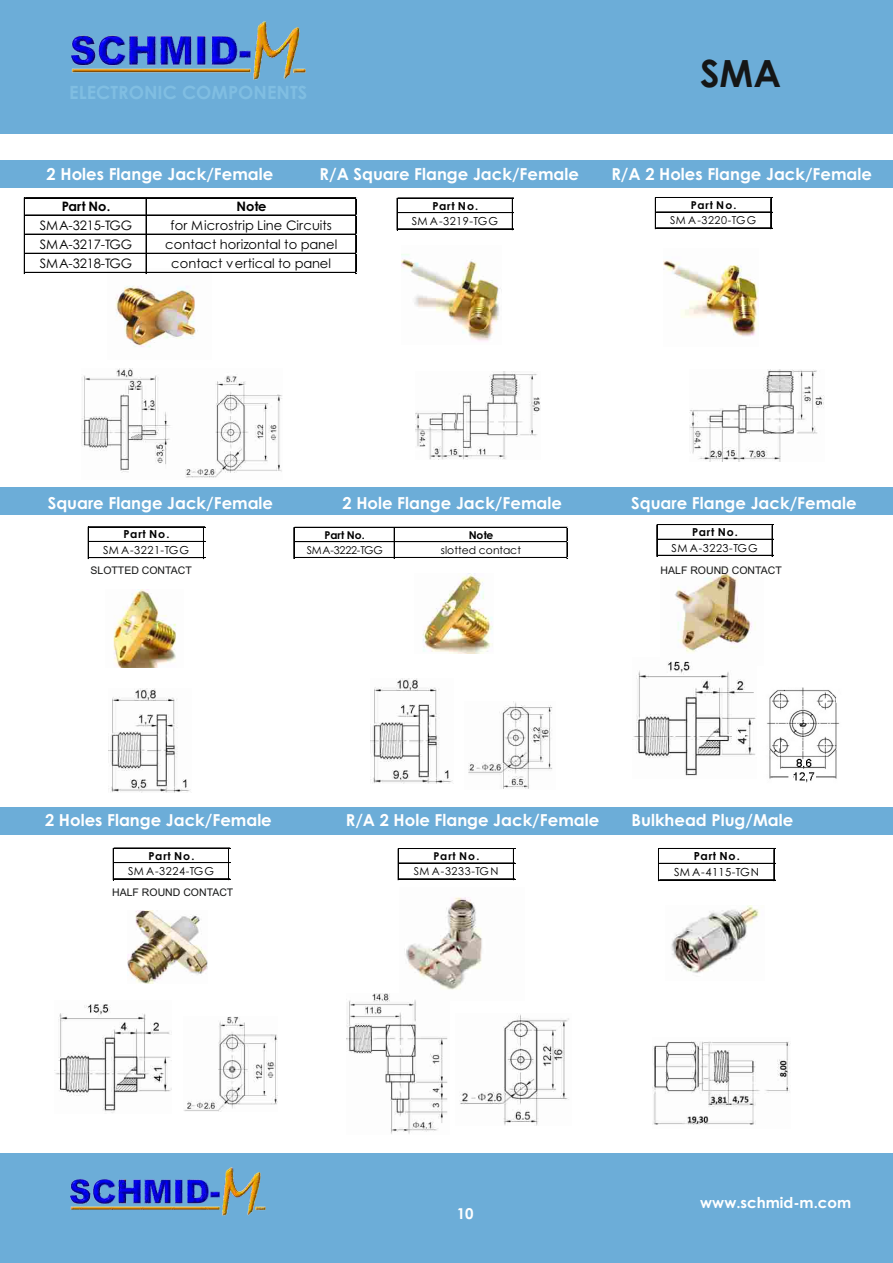
<style>
.page{position:relative;width:893px;height:1263px;background:#fff}
.page>*{position:absolute;margin:0;border:0;box-sizing:border-box;transform-origin:0 0}
.t1{font:700 37.5px "Century Gothic";color:#151616}
.t2{font:700 16.5px "Century Gothic";color:#fff}
.t3{font:700 15px "Century Gothic";color:#fff}
.t4{font:13.05px "Century Gothic";color:#000}
.t5{font:13.05px "Century Gothic";letter-spacing:-.02em;color:#000}
.t6{font:700 13.05px "Century Gothic";letter-spacing:-.005em;color:#000}
.t7{font:11.1px "Century Gothic";letter-spacing:.04em;color:#000}
.t8{font:700 11.1px "Century Gothic";letter-spacing:.065em;color:#000}
.t9{font:10.95px "Century Gothic";letter-spacing:.045em;color:#000}
.t10{font:700 10.95px "Century Gothic";letter-spacing:.07em;color:#000}
.t11{font:700 10.8px "Century Gothic";letter-spacing:.05em;color:#000}
.t12{font:10.8px "Century Gothic";letter-spacing:.055em;color:#000}
.t13{font:10.8px "Century Gothic";letter-spacing:.01em;color:#000}
.t14{font:10.8px "Century Gothic";letter-spacing:-.02em;color:#000}
.t15{font:10.5px "Arial";color:#151616}
</style>
<div class="page">
<img style="left:107px;top:269px;width:104px;height:79px">
<div style="left:0;top:160px;width:893px;height:28px;background:#6cadd8"></div>
<div style="left:0;top:0;width:893px;height:133px;background:#6cadd8"></div>
<img style="left:71px;top:21px;width:234px;height:59px">
<div style="left:0;top:487px;width:893px;height:28px;background:#6cadd8"></div>
<div style="left:0;top:807px;width:893px;height:28px;background:#6cadd8"></div>
<div style="left:0;top:1153px;width:893px;height:110px;background:#6cadd8"></div>
<img style="left:71px;top:1167px;width:194px;height:49px">
<hr style="left:25px;top:197px;width:331px;height:1px;background:#000">
<hr style="left:25px;top:198px;width:331px;height:1px;background:#000">
<hr style="left:25px;top:215px;width:331px;height:1px;background:#000">
<hr style="left:25px;top:234px;width:331px;height:1px;background:#000">
<hr style="left:25px;top:253px;width:331px;height:1px;background:#000">
<hr style="left:25px;top:272px;width:331px;height:1px;background:#000">
<hr style="left:24px;top:198px;width:1px;height:76px;background:#000">
<hr style="left:146px;top:198px;width:1px;height:76px;background:#000">
<hr style="left:355px;top:198px;width:1px;height:76px;background:#000">
<hr style="left:356px;top:198px;width:1px;height:76px;background:#000">
<hr style="left:397px;top:198px;width:1px;height:32px;background:#000">
<hr style="left:512px;top:199px;width:1px;height:31px;background:#000">
<hr style="left:398px;top:198px;width:116px;height:1px;background:#000">
<hr style="left:398px;top:212px;width:116px;height:1px;background:#000">
<hr style="left:398px;top:213px;width:116px;height:1px;background:#000">
<hr style="left:398px;top:228px;width:116px;height:1px;background:#000">
<hr style="left:398px;top:229px;width:116px;height:1px;background:#000">
<hr style="left:655px;top:197px;width:1px;height:32px;background:#000">
<hr style="left:770px;top:198px;width:1px;height:31px;background:#000">
<hr style="left:771px;top:198px;width:1px;height:31px;background:#000">
<hr style="left:656px;top:197px;width:116px;height:1px;background:#000">
<hr style="left:656px;top:212px;width:116px;height:1px;background:#000">
<hr style="left:656px;top:227px;width:116px;height:1px;background:#000">
<hr style="left:656px;top:228px;width:116px;height:1px;background:#000">
<hr style="left:88px;top:527px;width:1px;height:32px;background:#000">
<hr style="left:203px;top:527px;width:1px;height:32px;background:#000">
<hr style="left:89px;top:526px;width:116px;height:1px;background:#000">
<hr style="left:89px;top:527px;width:116px;height:1px;background:#000">
<hr style="left:89px;top:541px;width:116px;height:1px;background:#000">
<hr style="left:89px;top:557px;width:116px;height:1px;background:#000">
<hr style="left:89px;top:558px;width:116px;height:1px;background:#000">
<hr style="left:294px;top:527px;width:274px;height:1px;background:#000">
<hr style="left:294px;top:541px;width:274px;height:1px;background:#000">
<hr style="left:294px;top:542px;width:274px;height:1px;background:#000">
<hr style="left:294px;top:557px;width:274px;height:1px;background:#000">
<hr style="left:294px;top:527px;width:1px;height:32px;background:#000">
<hr style="left:394px;top:528px;width:1px;height:31px;background:#000">
<hr style="left:567px;top:528px;width:1px;height:31px;background:#000">
<img style="left:422px;top:574px;width:71px;height:79px">
<hr style="left:656px;top:524px;width:1px;height:33px;background:#000">
<hr style="left:657px;top:524px;width:1px;height:33px;background:#000">
<hr style="left:772px;top:525px;width:1px;height:32px;background:#000">
<hr style="left:658px;top:524px;width:116px;height:1px;background:#000">
<hr style="left:658px;top:539px;width:116px;height:1px;background:#000">
<hr style="left:658px;top:555px;width:116px;height:1px;background:#000">
<hr style="left:113px;top:848px;width:1px;height:32px;background:#000">
<hr style="left:228px;top:849px;width:1px;height:31px;background:#000">
<hr style="left:114px;top:848px;width:116px;height:1px;background:#000">
<hr style="left:114px;top:862px;width:116px;height:1px;background:#000">
<hr style="left:114px;top:878px;width:116px;height:1px;background:#000">
<hr style="left:114px;top:879px;width:116px;height:1px;background:#000">
<img style="left:128px;top:910px;width:79px;height:73px">
<img style="left:404px;top:897px;width:78px;height:93px">
<hr style="left:398px;top:848px;width:1px;height:32px;background:#000">
<hr style="left:513px;top:849px;width:1px;height:31px;background:#000">
<hr style="left:399px;top:848px;width:116px;height:1px;background:#000">
<hr style="left:399px;top:863px;width:116px;height:1px;background:#000">
<hr style="left:399px;top:878px;width:116px;height:1px;background:#000">
<hr style="left:399px;top:879px;width:116px;height:1px;background:#000">
<hr style="left:658px;top:848px;width:1px;height:33px;background:#000">
<hr style="left:773px;top:849px;width:1px;height:32px;background:#000">
<hr style="left:774px;top:849px;width:1px;height:32px;background:#000">
<hr style="left:659px;top:848px;width:116px;height:1px;background:#000">
<hr style="left:659px;top:863px;width:116px;height:1px;background:#000">
<hr style="left:659px;top:879px;width:116px;height:1px;background:#000">
<hr style="left:659px;top:880px;width:116px;height:1px;background:#000">
<img style="left:671px;top:906px;width:89px;height:67px">
<img style="left:401px;top:254px;width:100px;height:87px">
<img style="left:664px;top:260px;width:94px;height:76px">
<img style="left:113px;top:589px;width:63px;height:79px">
<img style="left:675px;top:569px;width:81px;height:84px">
<img style="left:652px;top:1041px;width:139px;height:84px">
<img style="left:347px;top:993px;width:101px;height:141px">
<img style="left:460px;top:1014px;width:109px;height:111px">
<img style="left:184px;top:1017px;width:93px;height:94px">
<img style="left:55px;top:1004px;width:117px;height:109px">
<img style="left:632px;top:661px;width:124px;height:115px">
<img style="left:767px;top:688px;width:73px;height:95px">
<img style="left:416px;top:372px;width:124px;height:87px">
<img style="left:689px;top:369px;width:135px;height:93px">
<img style="left:82px;top:369px;width:200px;height:109px">
<img style="left:108px;top:688px;width:83px;height:105px">
<img style="left:370px;top:678px;width:83px;height:105px">
<img style="left:468px;top:702px;width:85px;height:87px">
<h1 class="t1" style="left:700px;top:59px;width:83px">SMA</h1>
<p class="t2" style="left:47px;top:168px;width:228px">2 Holes Flange Jack/Female</p>
<p class="t2" style="left:320px;top:168px;width:261px">R/A Square Flange Jack/Female</p>
<p class="t2" style="left:611px;top:168px;width:262px">R/A 2 Holes Flange Jack/Female</p>
<p class="t6" style="left:62px;top:202px;width:50px">Part No.</p>
<p class="t6" style="left:236px;top:202px;width:32px">Note</p>
<p class="t5" style="left:40px;top:220px;width:94px">SMA-3215-TGG</p>
<p class="t4" style="left:170px;top:220px;width:163px">for Microstrip Line Circuits</p>
<p class="t5" style="left:40px;top:239px;width:94px">SMA-3217-TGG</p>
<p class="t4" style="left:165px;top:239px;width:174px">contact horizontal to panel</p>
<p class="t5" style="left:40px;top:258px;width:94px">SMA-3218-TGG</p>
<p class="t4" style="left:171px;top:258px;width:161px">contact vertical to panel</p>
<p class="t8" style="left:432px;top:201px;width:47px">Part No.</p>
<p class="t7" style="left:412px;top:217px;width:88px">SM A-3219-TGG</p>
<p class="t11" style="left:691px;top:201px;width:47px">Part No.</p>
<p class="t12" style="left:670px;top:216px;width:88px">SM A-3220-TGG</p>
<p class="t2" style="left:48px;top:496px;width:227px">Square Flange Jack/Female</p>
<p class="t2" style="left:342px;top:496px;width:221px">2 Hole Flange Jack/Female</p>
<p class="t2" style="left:631px;top:496px;width:227px">Square Flange Jack/Female</p>
<p class="t8" style="left:124px;top:530px;width:47px">Part No.</p>
<p class="t7" style="left:103px;top:546px;width:88px">SM A-3221-TGG</p>
<p class="t10" style="left:692px;top:528px;width:47px">Part No.</p>
<p class="t9" style="left:672px;top:543px;width:88px">SM A-3223-TGG</p>
<p class="t11" style="left:325px;top:531px;width:42px">Part No.</p>
<p class="t11" style="left:469px;top:531px;width:26px">Note</p>
<p class="t14" style="left:307px;top:546px;width:78px">SMA-3222-TGG</p>
<p class="t13" style="left:441px;top:546px;width:82px">slotted contact</p>
<p class="t15" style="left:91px;top:566px;width:103px">SLOTTED CONTACT</p>
<p class="t15" style="left:661px;top:566px;width:123px">HALF ROUND CONTACT</p>
<p class="t2" style="left:45px;top:813px;width:228px">2 Holes Flange Jack/Female</p>
<p class="t2" style="left:346px;top:813px;width:255px">R/A 2 Hole Flange Jack/Female</p>
<p class="t2" style="left:632px;top:813px;width:163px">Bulkhead Plug/Male</p>
<p class="t11" style="left:434px;top:852px;width:47px">Part No.</p>
<p class="t12" style="left:414px;top:867px;width:86px">SM A-3233-TGN</p>
<p class="t10" style="left:149px;top:851px;width:47px">Part No.</p>
<p class="t9" style="left:128px;top:867px;width:88px">SM A-3224-TGG</p>
<p class="t8" style="left:694px;top:852px;width:47px">Part No.</p>
<p class="t7" style="left:674px;top:868px;width:86px">SM A-4115-TGN</p>
<p class="t15" style="left:112px;top:888px;width:123px">HALF ROUND CONTACT</p>
<p class="t3" style="left:457px;top:1208px;width:18px">10</p>
<p class="t3" style="left:700px;top:1197px;width:152px">www.schmid-m.com</p>
</div>
